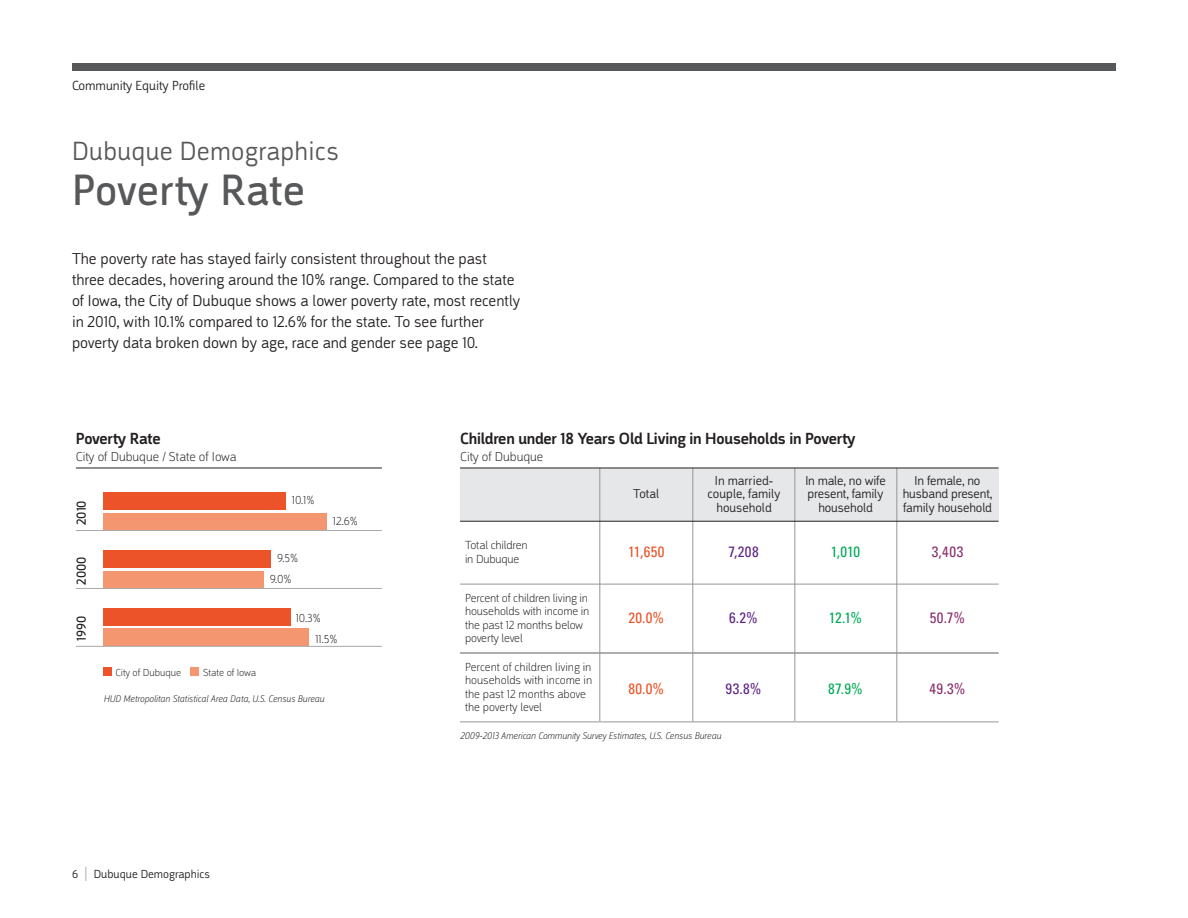
<style>
.page{position:relative;width:1188px;height:918px;background:#fff}
.page>*{position:absolute;margin:0;border:0;box-sizing:border-box;transform-origin:0 0}
.t1{font:45px "Argumentum";letter-spacing:.005em;color:#57585a}
.t2{font:300 27px "Argumentum";letter-spacing:.01em;color:#57585a}
.t3{font:500 16.5px "Argumentum";letter-spacing:-.01em;color:#231f20}
.t4{font:300 16.2px/21px "Argumentum";color:#231f20}
.t5{font:condensed 15px "Univers";letter-spacing:.025em;color:#ec5328}
.t6{font:condensed 15px "Univers";letter-spacing:-.01em;color:#00ab57}
.t7{font:condensed 15px "Univers";letter-spacing:.035em;color:#8b306c}
.t8{font:condensed 15px "Univers";color:#5e2584}
.t9{font:300 13.5px "Argumentum";color:#231f20}
.t10{font:13.35px "Argumentum";color:#231f20}
.t11{font:300 13.2px/13.5px "Argumentum";letter-spacing:-.01em;color:#231f20;text-align:center}
.t12{font:200 13.2px "Argumentum";color:#231f20}
.t13{font:200 12px/13.5px "Argumentum";letter-spacing:-.01em;color:#231f20}
.t14{font:300 12px "Argumentum";color:#231f20}
.t15{font:200 11.85px/20.9px "Argumentum";color:#231f20}
.t16{font:200 10.35px "Argumentum";color:#231f20}
.t17{font:italic 200 9.9px "Argumentum";color:#231f20}
.s1{font-family:"Univers";font-weight:100;font-stretch:ultra-condensed;font-size:19.5px;color:#939598}
</style>
<div class="page">
<div style="left:72px;top:63px;width:1044px;height:7px;background:#57585a"></div>
<hr style="left:76px;top:468px;width:306px;height:1px;background:#231f20">
<div style="left:103px;top:492px;width:183px;height:18px;background:#ec5328"></div>
<div style="left:103px;top:550px;width:168px;height:18px;background:#ec5328"></div>
<div style="left:103px;top:513px;width:224px;height:18px;background:#f4966f"></div>
<div style="left:103px;top:571px;width:161px;height:17px;background:#f4966f"></div>
<div style="left:103px;top:608px;width:187px;height:18px;background:#ec5328"></div>
<div style="left:103px;top:667px;width:9px;height:9px;background:#ec5328"></div>
<div style="left:190px;top:667px;width:9px;height:9px;background:#f4966f"></div>
<div style="left:103px;top:629px;width:206px;height:17px;background:#f4966f"></div>
<hr style="left:76px;top:530px;width:306px;height:1px;background:#a8a9ad">
<hr style="left:76px;top:588px;width:306px;height:1px;background:#a8a9ad">
<hr style="left:76px;top:646px;width:306px;height:1px;background:#a8a9ad">
<div style="left:460px;top:468px;width:539px;height:53px;background:#e6e7e9"></div>
<hr style="left:460px;top:584px;width:539px;height:1px;background:#939598">
<hr style="left:460px;top:653px;width:539px;height:1px;background:#939598">
<hr style="left:460px;top:722px;width:539px;height:1px;background:#939598">
<hr style="left:600px;top:468px;width:1px;height:253px;background:#939598">
<hr style="left:795px;top:468px;width:1px;height:253px;background:#939598">
<hr style="left:693px;top:468px;width:1px;height:254px;background:#939598">
<hr style="left:897px;top:468px;width:1px;height:253px;background:#939598">
<hr style="left:460px;top:521px;width:539px;height:1px;background:#231f20">
<hr style="left:460px;top:468px;width:539px;height:1px;background:#231f20">
<p class="t9" style="left:72px;top:77px;width:135px">Community Equity Profile</p>
<h2 class="t2" style="left:72px;top:134px;width:269px">Dubuque Demographics</h2>
<h1 class="t1" style="left:72px;top:163px;width:234px">Poverty Rate</h1>
<p class="t4" style="left:72px;top:248px;width:450px">The poverty rate has stayed fairly consistent throughout the past three decades, hovering around the 10% range. Compared to the state of Iowa, the City of Dubuque shows a lower poverty rate, most recently in 2010, with 10.1% compared to 12.6% for the state. To see further poverty data broken down by age, race and gender see page 10.</p>
<p class="t3" style="left:76px;top:429px;width:86px">Poverty Rate</p>
<p class="t12" style="left:76px;top:449px;width:162px">City of Dubuque / State of Iowa</p>
<p class="t10" style="left:73px;top:525px;width:26px;rotate:-90deg">2010</p>
<p class="t10" style="left:73px;top:585px;width:30px;rotate:-90deg">2000</p>
<p class="t10" style="left:73px;top:641px;width:26px;rotate:-90deg">1990</p>
<p class="t16" style="left:116px;top:666px;width:67px">City of Dubuque</p>
<p class="t16" style="left:203px;top:666px;width:55px">State of Iowa</p>
<p class="t15" style="left:292px;top:490px;width:24px">10.1%</p>
<p class="t15" style="left:333px;top:511px;width:27px">12.6%</p>
<p class="t15" style="left:270px;top:548px;width:30px;text-indent:7px">9.5%<br>9.0%</p>
<p class="t15" style="left:315px;top:607px;width:24px;text-indent:-20px">10.3%<br>11.5%</p>
<p class="t17" style="left:103px;top:693px;width:223px">HUD Metropolitan Statistical Area Data, U.S. Census Bureau</p>
<p class="t14" style="left:72px;top:866px;width:140px">6 <span class="s1">|</span> Dubuque Demographics</p>
<p class="t3" style="left:460px;top:429px;width:397px">Children under 18 Years Old Living in Households in Poverty</p>
<p class="t12" style="left:460px;top:449px;width:85px">City of Dubuque</p>
<p class="t13" style="left:465px;top:539px;width:64px">Total children in Dubuque</p>
<p class="t13" style="left:465px;top:591px;width:126px">Percent of children living in households with income in the past 12 months below poverty level</p>
<p class="t13" style="left:465px;top:660px;width:129px">Percent of children living in households with income in the past 12 months above the poverty level</p>
<p class="t11" style="left:633px;top:487px;width:28px">Total</p>
<p class="t11" style="left:708px;top:474px;width:74px">In married&shy;couple, family household</p>
<p class="t11" style="left:805px;top:474px;width:82px">In male, no wife present, family household</p>
<p class="t11" style="left:903px;top:474px;width:91px">In female, no husband present, family household</p>
<p class="t5" style="left:628px;top:542px;width:38px">11,650</p>
<p class="t8" style="left:728px;top:542px;width:32px">7,208</p>
<p class="t6" style="left:831px;top:542px;width:31px">1,010</p>
<p class="t7" style="left:932px;top:542px;width:33px">3,403</p>
<p class="t5" style="left:628px;top:608px;width:37px">20.0%</p>
<p class="t6" style="left:829px;top:608px;width:35px">12.1%</p>
<p class="t8" style="left:729px;top:608px;width:30px">6.2%</p>
<p class="t7" style="left:930px;top:608px;width:37px">50.7%</p>
<p class="t5" style="left:628px;top:679px;width:37px">80.0%</p>
<p class="t6" style="left:828px;top:679px;width:36px">87.9%</p>
<p class="t8" style="left:726px;top:679px;width:38px">93.8%</p>
<p class="t7" style="left:929px;top:679px;width:38px">49.3%</p>
<p class="t17" style="left:460px;top:730px;width:263px">2009-2013 American Community Survey Estimates, U.S. Census Bureau</p>
</div>
